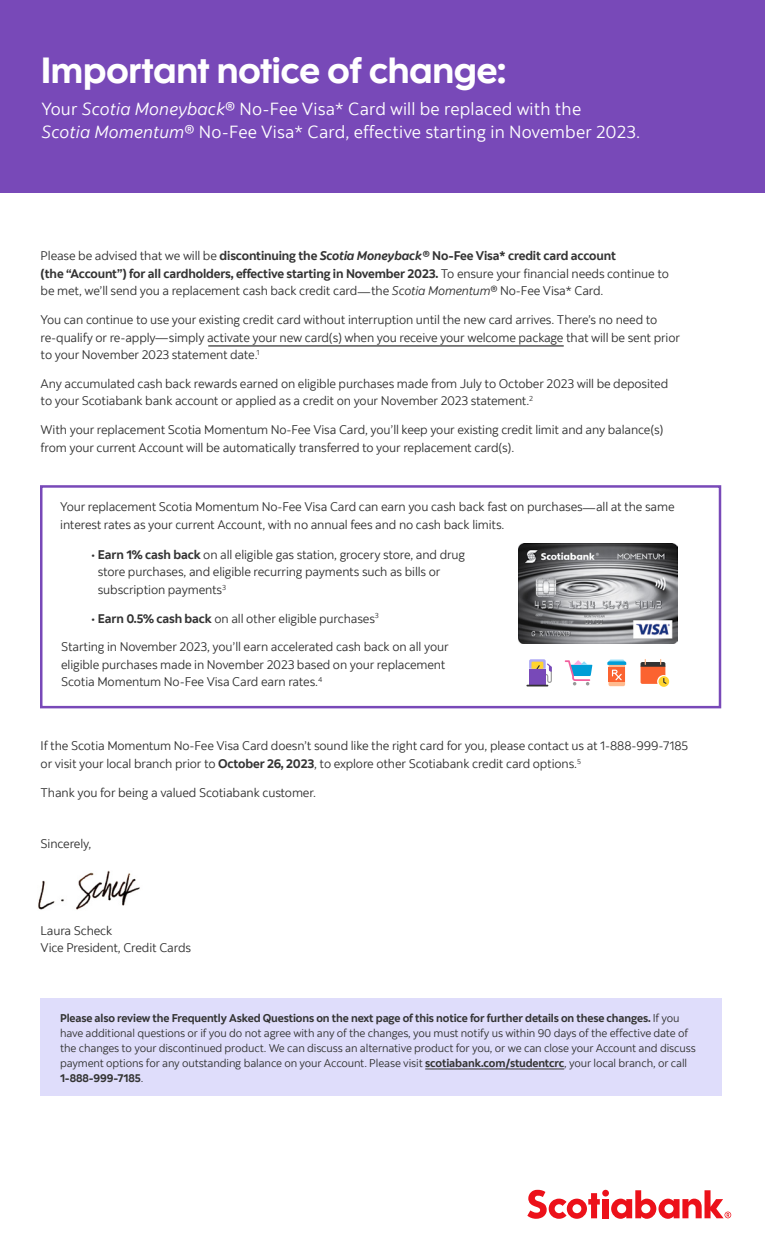
<style>
.page{position:relative;width:765px;height:1260px;background:#fff}
.page>*{position:absolute;margin:0;border:0;box-sizing:border-box;transform-origin:0 0}
.t1{font:36.25px "Scotia Headline";letter-spacing:-.01em;color:#fff}
.t2{font:17.5px/22.5px "Scotia";letter-spacing:.01em;color:#fff}
.t3{font:12.5px/17.5px "Scotia";letter-spacing:-.01em;color:#333}
.t4{font:11.25px/15px "Scotia";letter-spacing:-.01em;color:#333}
.s1{font-style:italic}
.s2{font-weight:700}
.s3{font-weight:700;font-style:italic}
</style>
<div class="page">
<div style="left:0;top:0;width:765px;height:193px;background:#7849b8"></div>
<div style="left:603px;top:1199px;width:6px;height:19px;background:#ec111a"></div>
<div style="left:602px;top:1190px;width:7px;height:7px;background:#ec111a;border-radius:50%"></div>
<svg style="left:527px;top:1190px;width:73px;height:29px"></svg>
<svg style="left:611px;top:1190px;width:120px;height:29px"></svg>
<img style="left:38px;top:870px;width:102px;height:40px">
<div style="left:40px;top:999px;width:681px;height:97px;background:#dfddfb"></div>
<hr style="left:425px;top:1069px;width:139px;height:1px;background:#333">
<div style="left:40px;top:485px;width:681px;height:223px;border:2px solid #7849b8"></div>
<img style="left:518px;top:543px;width:159px;height:100px">
<svg style="left:607px;top:660px;width:19px;height:26px"></svg>
<svg style="left:565px;top:660px;width:27px;height:25px"></svg>
<svg style="left:526px;top:659px;width:26px;height:27px"></svg>
<div style="left:659px;top:676px;width:10px;height:11px;background:#ffd42f;border-radius:50%"></div>
<svg style="left:641px;top:659px;width:26px;height:25px"></svg>
<hr style="left:208px;top:346px;width:356px;height:1px;background:#000">
<h1 class="t1" style="left:41px;top:49px;width:466px">Important notice of change:</h1>
<h2 class="t2" style="left:41px;top:98px;width:600px">Your <span class="s1">Scotia Moneyback</span>® No-Fee Visa* Card will be replaced with the<br><span class="s1">Scotia Momentum</span>® No-Fee Visa* Card, effective starting in November 2023.</h2>
<p class="t3" style="left:41px;top:247px;width:630px">Please be advised that we will be <span class="s2">discontinuing the</span> <span class="s3">Scotia Moneyback®</span> <span class="s2">No-Fee Visa* credit card account<br>(the “Account”) for all cardholders, effective starting in November 2023.</span> To ensure your financial needs continue to be met, we’ll send you a replacement cash back credit card—the <span class="s1">Scotia Momentum</span>® No-Fee Visa* Card.</p>
<p class="t3" style="left:41px;top:311px;width:641px">You can continue to use your existing credit card without interruption until the new card arrives. There’s no need to re-qualify or re-apply—simply activate your new card(s) when you receive your welcome package that will be sent prior to your November 2023 statement date.<sup>1</sup></p>
<p class="t3" style="left:41px;top:375px;width:629px">Any accumulated cash back rewards earned on eligible purchases made from July to October 2023 will be deposited to your Scotiabank bank account or applied as a credit on your November 2023 statement.<sup>2</sup></p>
<p class="t3" style="left:41px;top:421px;width:624px">With your replacement Scotia Momentum No-Fee Visa Card, you’ll keep your existing credit limit and any balance(s) from your current Account will be automatically transferred to your replacement card(s).</p>
<p class="t3" style="left:60px;top:498px;width:616px">Your replacement Scotia Momentum No-Fee Visa Card can earn you cash back fast on purchases—all at the same interest rates as your current Account, with no annual fees and no cash back limits.</p>
<p class="t3" style="left:98px;top:546px;width:369px;text-indent:-7px">• <span class="s2">Earn 1% cash back</span> on all eligible gas station, grocery store, and drug store purchases, and eligible recurring payments such as bills or subscription payments<sup>3</sup></p>
<p class="t3" style="left:91px;top:609px;width:289px">• <span class="s2">Earn 0.5% cash back</span> on all other eligible purchases<sup>3</sup></p>
<p class="t3" style="left:61px;top:638px;width:389px">Starting in November 2023, you’ll earn accelerated cash back on all your eligible purchases made in November 2023 based on your replacement<br>Scotia Momentum No-Fee Visa Card earn rates.<sup>4</sup></p>
<p class="t3" style="left:41px;top:737px;width:649px">If the Scotia Momentum No-Fee Visa Card doesn’t sound like the right card for you, please contact us at 1-888-999-7185 or visit your local branch prior to <span class="s2">October 26, 2023</span>, to explore other Scotiabank credit card options.<sup>5</sup></p>
<p class="t3" style="left:41px;top:783px;width:277px">Thank you for being a valued Scotiabank customer.</p>
<p class="t3" style="left:41px;top:835px;width:52px">Sincerely,</p>
<p class="t3" style="left:41px;top:921px;width:152px">Laura Scheck<br>Vice President, Credit Cards</p>
<p class="t4" style="left:60px;top:1011px;width:637px"><span class="s2">Please also review the Frequently Asked Questions on the next page of this notice for further details on these changes.</span> If you have additional questions or if you do not agree with any of the changes, you must notify us within 90 days of the effective date of the changes to your discontinued product. We can discuss an alternative product for you, or we can close your Account and discuss payment options for any outstanding balance on your Account. Please visit <span class="s2">scotiabank.com/studentcrc</span>, your local branch, or call <span class="s2">1-888-999-7185</span>.</p>
</div>
